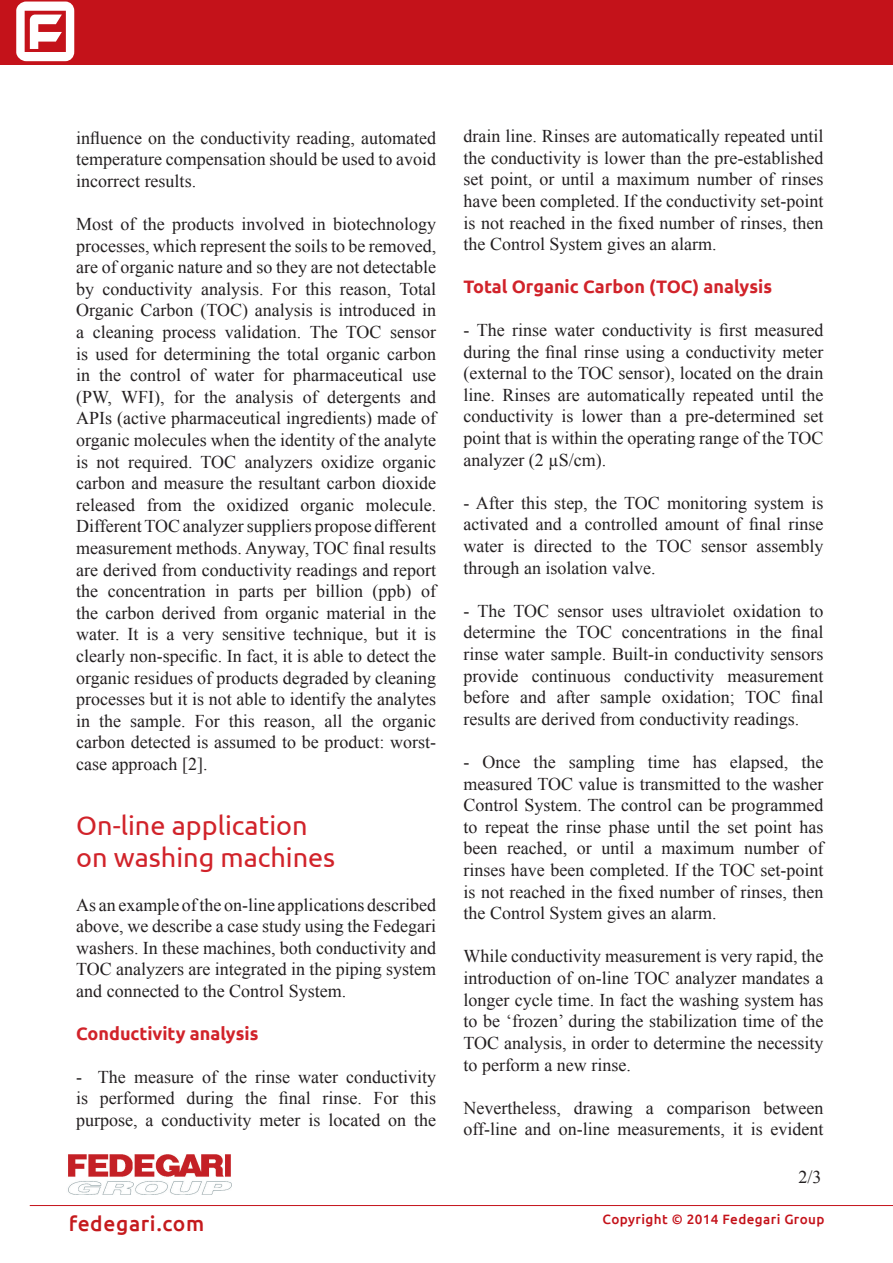
<style>
.page{position:relative;width:893px;height:1263px;background:#fff}
.page>*{position:absolute;margin:0;border:0;box-sizing:border-box;transform-origin:0 0}
.t1{font:27px "Ubuntu";color:#d1232a}
.t2{font:500 21px "Ubuntu";letter-spacing:.03em;color:#c51a1d}
.t3{font:18px/21.6px "Times New Roman";color:#231f20;text-align:justify}
.t4{font:700 18px "Ubuntu";color:#d1232a}
.t5{font:500 13.5px "Ubuntu";letter-spacing:.03em;color:#c4121a}
</style>
<div class="page">
<hr style="left:30px;top:1205px;width:863px;height:1px;background:#c4121a">
<img style="left:68px;top:1154px;width:164px;height:41px">
<div style="left:0;top:0;width:893px;height:65px;background:#c4121a"></div>
<svg style="left:16px;top:2px;width:58px;height:59px"></svg>
<p class="t3" style="left:76px;top:126px;width:362px">influence on the conductivity reading, automated temperature compensation should be used to avoid incorrect results.</p>
<p class="t3" style="left:76px;top:213px;width:362px">Most of the products involved in biotechnology processes, which represent the soils to be removed, are of organic nature and so they are not detectable by conductivity analysis. For this reason, Total Organic Carbon (TOC) analysis is introduced in a cleaning process validation. The TOC sensor is used for determining the total organic carbon in the control of water for pharmaceutical use (PW, WFI), for the analysis of detergents and APIs (active pharmaceutical ingredients) made of organic molecules when the identity of the analyte is not required. TOC analyzers oxidize organic carbon and measure the resultant carbon dioxide released from the oxidized organic molecule.<br>Different TOC analyzer suppliers propose different measurement methods. Anyway, TOC final results are derived from conductivity readings and report the concentration in parts per billion (ppb) of the carbon derived from organic material in the water. It is a very sensitive technique, but it is clearly non-specific. In fact, it is able to detect the organic residues of products degraded by cleaning processes but it is not able to identify the analytes in the sample. For this reason, all the organic carbon detected is assumed to be product: worst&shy;case approach [2].</p>
<p class="t1" style="left:76px;top:809px;width:233px">On-line application</p>
<p class="t1" style="left:76px;top:841px;width:261px">on washing machines</p>
<p class="t3" style="left:76px;top:893px;width:362px">As an example of the on-line applications described above, we describe a case study using the Fedegari washers. In these machines, both conductivity and TOC analyzers are integrated in the piping system and connected to the Control System.</p>
<p class="t4" style="left:76px;top:1022px;width:184px">Conductivity analysis</p>
<p class="t3" style="left:76px;top:1065px;width:362px">- The measure of the rinse water conductivity is performed during the final rinse. For this purpose, a conductivity meter is located on the</p>
<p class="t2" style="left:69px;top:1210px;width:137px">fedegari.com</p>
<p class="t3" style="left:463px;top:125px;width:362px">drain line. Rinses are automatically repeated until the conductivity is lower than the pre-established set point, or until a maximum number of rinses have been completed. If the conductivity set-point is not reached in the fixed number of rinses, then the Control System gives an alarm.</p>
<p class="t4" style="left:463px;top:275px;width:310px">Total Organic Carbon (TOC) analysis</p>
<p class="t3" style="left:463px;top:319px;width:362px">- The rinse water conductivity is first measured during the final rinse using a conductivity meter (external to the TOC sensor), located on the drain line. Rinses are automatically repeated until the conductivity is lower than a pre-determined set point that is within the operating range of the TOC analyzer (2 µS/cm).</p>
<p class="t3" style="left:463px;top:492px;width:362px">- After this step, the TOC monitoring system is activated and a controlled amount of final rinse water is directed to the TOC sensor assembly through an isolation valve.</p>
<p class="t3" style="left:463px;top:600px;width:362px">- The TOC sensor uses ultraviolet oxidation to determine the TOC concentrations in the final rinse water sample. Built-in conductivity sensors provide continuous conductivity measurement before and after sample oxidation; TOC final results are derived from conductivity readings.</p>
<p class="t3" style="left:463px;top:751px;width:362px">- Once the sampling time has elapsed, the measured TOC value is transmitted to the washer Control System. The control can be programmed to repeat the rinse phase until the set point has been reached, or until a maximum number of rinses have been completed. If the TOC set-point is not reached in the fixed number of rinses, then the Control System gives an alarm.</p>
<p class="t3" style="left:463px;top:945px;width:362px">While conductivity measurement is very rapid, the introduction of on-line TOC analyzer mandates a longer cycle time. In fact the washing system has to be ‘frozen’ during the stabilization time of the TOC analysis, in order to determine the necessity to perform a new rinse.</p>
<p class="t3" style="left:463px;top:1096px;width:362px">Nevertheless, drawing a comparison between off-line and on-line measurements, it is evident</p>
<p class="t3" style="left:798px;top:1166px;width:25px">2/3</p>
<p class="t5" style="left:603px;top:1210px;width:224px">Copyright © 2014 Fedegari Group</p>
</div>
